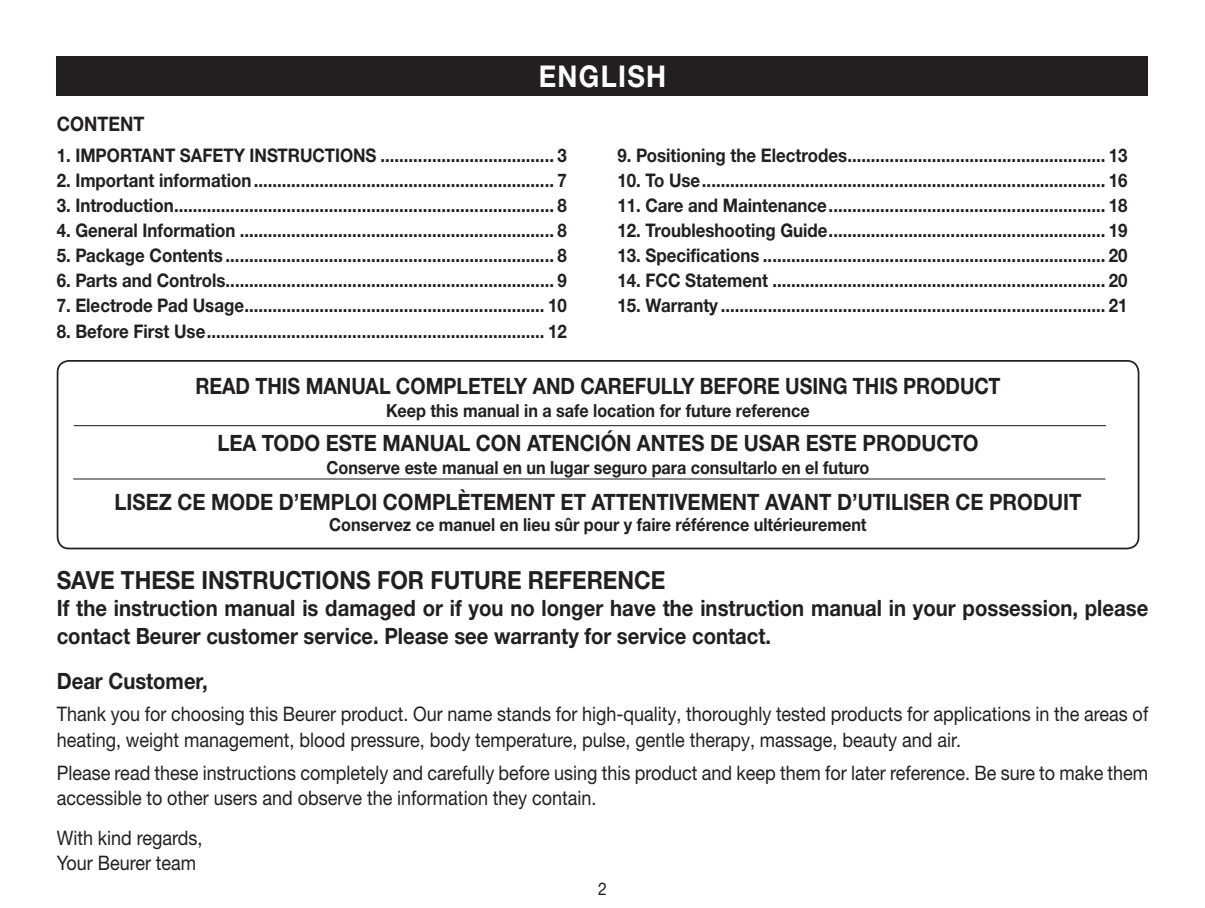
<style>
.page{position:relative;width:1205px;height:908px;background:#fff}
.page>*{position:absolute;margin:0;border:0;box-sizing:border-box;transform-origin:0 0}
.t1{font:700 30px "Helvetica Neue LTW1 G";letter-spacing:.05em;color:#fff;scale:.9 1}
.t2{font:700 25px "Helvetica Neue LTW1 G";color:#231f20;scale:.9 1}
.t3{font:700 22.5px/27.5px "Helvetica Neue LTW1 G";color:#231f20;scale:.9 1}
.t4{font:700 22.5px "Helvetica Neue LTW1 G";color:#231f20;scale:.87 1}
.t5{font:20px/25.5px "Helvetica Neue LTW1 G";color:#231f20;scale:.9 1}
.t6{font:700 20px "Helvetica Neue LTW1 G";color:#231f20;scale:.9 1}
.t7{font:700 18.75px "Helvetica Neue LTW1 G";color:#231f20;scale:.9 1}
.t8{font:700 18px "Helvetica Neue LTW1 G";color:#231f20;scale:.9 1}
.t9{font:17.5px "Helvetica Neue LTW1 G";color:#231f20;scale:.9 1}
</style>
<div class="page">
<div style="left:57px;top:57px;width:1091px;height:39px;background:#231f20"></div>
<div style="left:57px;top:360px;width:1082px;height:189px;border:2px solid #231f20;border-radius:11px"></div>
<hr style="left:74px;top:425px;width:1032px;height:1px;background:#231f20">
<hr style="left:73px;top:478px;width:1032px;height:1px;background:#231f20">
<p class="t6" style="left:57px;top:112px;width:30px">Content</p>
<h1 class="t1" style="left:539px;top:58px;width:143px">ENGLISH</h1>
<p class="t7" style="left:57px;top:144px;width:568px">1. IMPORTANT SAFETY INSTRUCTIONS ..................................... 3</p>
<p class="t7" style="left:57px;top:169px;width:568px">2. Important information................................................................ 7</p>
<p class="t7" style="left:57px;top:194px;width:568px">3. Introduction................................................................................. 8</p>
<p class="t7" style="left:57px;top:219px;width:568px">4. General Information ................................................................... 8</p>
<p class="t7" style="left:57px;top:244px;width:568px">5. Package Contents ...................................................................... 8</p>
<p class="t7" style="left:57px;top:269px;width:568px">6. Parts and Controls...................................................................... 9</p>
<p class="t7" style="left:57px;top:294px;width:568px">7. Electrode Pad Usage................................................................ 10</p>
<p class="t7" style="left:57px;top:319px;width:568px">8. Before First Use........................................................................ 12</p>
<p class="t7" style="left:617px;top:144px;width:568px">9. Positioning the Electrodes....................................................... 13</p>
<p class="t7" style="left:617px;top:169px;width:568px">10. To Use...................................................................................... 16</p>
<p class="t7" style="left:617px;top:194px;width:568px">11. Care and Maintenance........................................................... 18</p>
<p class="t7" style="left:617px;top:219px;width:568px">12. Troubleshooting Guide........................................................... 19</p>
<p class="t7" style="left:617px;top:244px;width:568px">13. Specifications ......................................................................... 20</p>
<p class="t7" style="left:617px;top:269px;width:568px">14. FCC Statement ....................................................................... 20</p>
<p class="t7" style="left:617px;top:294px;width:568px">15. Warranty .................................................................................. 21</p>
<p class="t4" style="left:195px;top:372px;width:927px">READ THIS MANUAL COMPLETELY AND CAREFULLY BEFORE USING THIS PRODUCT</p>
<p class="t8" style="left:386px;top:399px;width:472px">Keep this manual in a safe location for future reference</p>
<p class="t3" style="left:217px;top:428px;width:847px">LEA TODO ESTE MANUAL CON ATENCIÓN ANTES DE USAR ESTE PRODUCTO</p>
<p class="t8" style="left:326px;top:456px;width:605px">Conserve este manual en un lugar seguro para consultarlo en el futuro</p>
<p class="t3" style="left:115px;top:487px;width:1076px">LISEZ CE MODE D’EMPLOI COMPLÈTEMENT ET ATTENTIVEMENT AVANT D’UTILISER CE PRODUIT</p>
<p class="t8" style="left:329px;top:513px;width:598px">Conservez ce manuel en lieu sûr pour y faire référence ultérieurement</p>
<h2 class="t2" style="left:57px;top:564px;width:678px">SAVE THESE INSTRUCTIONS FOR FUTURE REFERENCE</h2>
<p class="t3" style="left:57px;top:594px;width:1214px">If the instruction manual is damaged or if you no longer have the instruction manual in your possession, please contact Beurer customer service. Please see warranty for service contact.</p>
<p class="t3" style="left:57px;top:666px;width:169px">Dear Customer,</p>
<p class="t5" style="left:57px;top:701px;width:1214px">Thank you for choosing this Beurer product. Our name stands for high-quality, thoroughly tested products for applications in the areas of heating, weight management, blood pressure, body temperature, pulse, gentle therapy, massage, beauty and air.</p>
<p class="t5" style="left:57px;top:759px;width:1214px">Please read these instructions completely and carefully before using this product and keep them for later reference. Be sure to make them accessible to other users and observe the information they contain.</p>
<p class="t5" style="left:57px;top:824px;width:164px">With kind regards,<br>Your Beurer team</p>
<p class="t9" style="left:598px;top:877px;width:11px">2</p>
</div>
